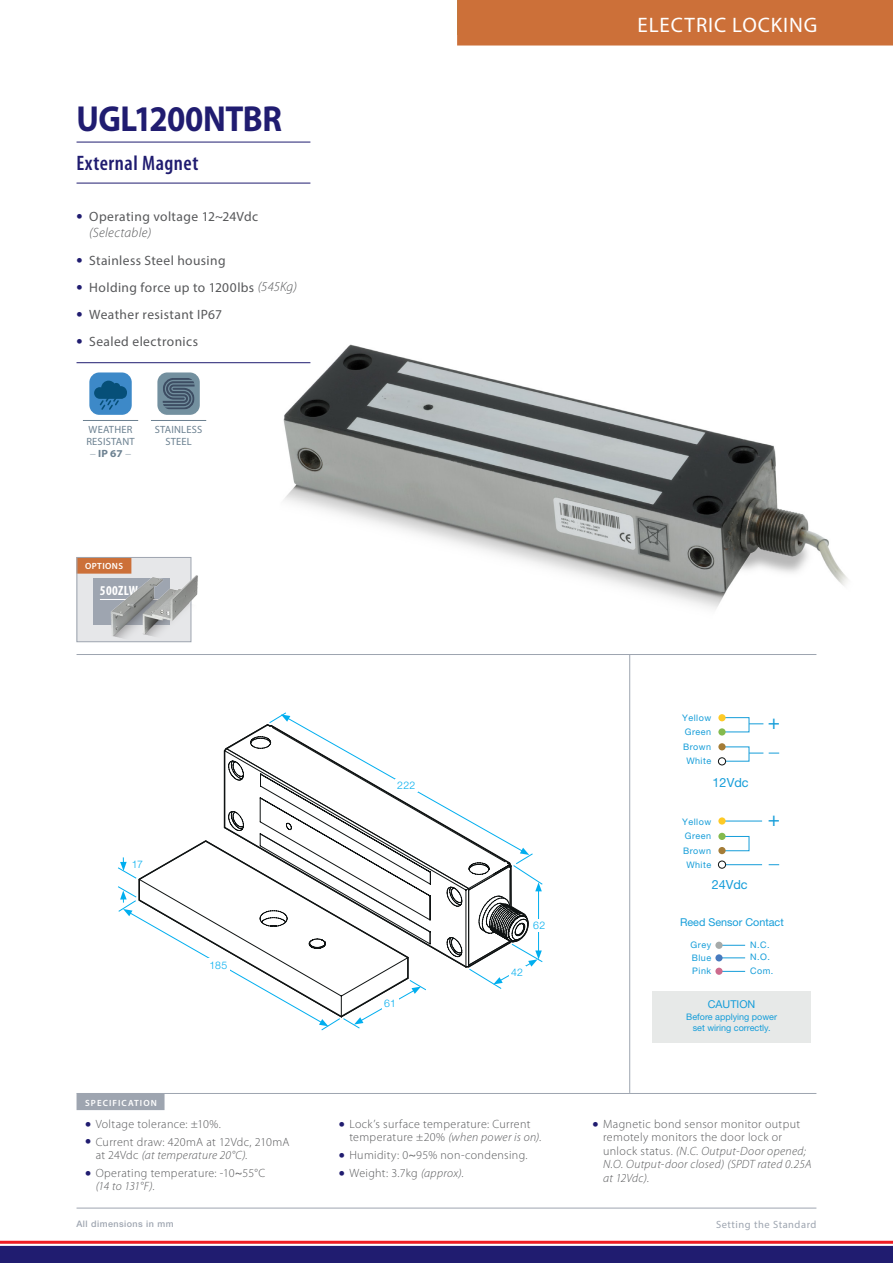
<style>
.page{position:relative;width:893px;height:1263px;background:#fff}
.page>*{position:absolute;margin:0;border:0;box-sizing:border-box;transform-origin:0 0}
.t1{font:700 36.3px "Myriad Pro";letter-spacing:-.02em;color:#201c70;scale:.91 1}
.t2{font:21px "Myriad Pro";letter-spacing:.045em;color:#fff}
.t3{font:600 condensed 21px "Myriad Pro";letter-spacing:.025em;color:#201c70}
.t4{font:20.4px "Helvetica Neue LT Std";color:#159dd9}
.t5{font:13.5px/15.8px "Myriad Pro";letter-spacing:.03em;color:#57585a}
.RelatedProd_Title{font:700 condensed 13.5px "Myriad Pro";letter-spacing:.025em;color:#fff}
.t6{font:12.6px "Helvetica Neue LT Std";color:#159dd9}
.t7{font:300 12px/13.5px "Myriad Pro";letter-spacing:.03em;color:#57585a}
.t8{font:10.8px "Helvetica Neue LT Std";color:#159dd9}
.t9{font:10.5px/12px "Myriad Pro";letter-spacing:.02em;color:#6c8191;text-align:center}
.t10{font:10.5px "Myriad Pro";letter-spacing:.05em;color:#9ea5b0}
.Diagrams_Numbers{font:300 10.5px "Helvetica Neue LT Std";letter-spacing:.025em;color:#00aeef}
.t11{font:9px/13.2px "Helvetica Neue LT Std";letter-spacing:.05em;color:#159dd9}
.t12{font:9px/10.8px "Helvetica Neue LT Std";color:#159dd9;text-align:center}
.t13{font:500 9px "Helvetica Neue LT Std";letter-spacing:.05em;color:#9ea5b0}
.SpecificationSubHead{font:600 9px "Myriad Pro";letter-spacing:.12em;color:#fff}
.SpecificationSubHead-2{font:600 9px "Myriad Pro";letter-spacing:.045em;color:#fff}
.s1{font-weight:700;font-size:18px;color:#201c70}
.s2{font-weight:300;font-style:italic}
.s3{font-weight:300}
.s4{font-weight:700;font-stretch:semi-expanded}
.s5{font-style:italic}
.s6{font-weight:400}
</style>
<div class="page">
<hr style="left:0;top:1241px;width:893px;height:3px;background:#ee1d23">
<div style="left:0;top:1246px;width:893px;height:17px;background:#201c70"></div>
<hr style="left:77px;top:1208px;width:739px;height:1px;background:#9ea5b0">
<hr style="left:77px;top:654px;width:739px;height:1px;background:#9ea5b0">
<div style="left:457px;top:0;width:436px;height:46px;background:#cc7039"></div>
<div style="left:77px;top:557px;width:114px;height:85px;background:#e6e7e9"></div>
<div style="left:77px;top:557px;width:54px;height:17px;background:#cc7039"></div>
<div style="left:77px;top:557px;width:114px;height:85px;border:1px solid #9ea5b0"></div>
<img style="left:254px;top:344px;width:594px;height:265px">
<div style="left:94px;top:578px;width:76px;height:47px;background:#9ea5b0"></div>
<hr style="left:100px;top:599px;width:64px;height:1px;background:#fff">
<div style="left:653px;top:991px;width:158px;height:52px;background:#e7e9e8"></div>
<div style="left:722px;top:836px;width:27px;height:15px;border:1px solid #159dd9"></div>
<hr style="left:722px;top:864px;width:40px;height:1px;background:#159dd9">
<hr style="left:722px;top:821px;width:40px;height:1px;background:#159dd9">
<svg style="left:723px;top:945px;width:22px;height:1px"></svg>
<svg style="left:723px;top:957px;width:22px;height:1px"></svg>
<svg style="left:723px;top:971px;width:22px;height:1px"></svg>
<svg style="left:720px;top:717px;width:59px;height:45px"></svg>
<div style="left:715px;top:968px;width:8px;height:7px;background:#cd6b8d;border-radius:50%"></div>
<div style="left:715px;top:954px;width:8px;height:7px;background:#487abe;border-radius:50%"></div>
<div style="left:715px;top:942px;width:8px;height:7px;background:#a6aaa9;border-radius:50%"></div>
<div style="left:718px;top:743px;width:8px;height:7px;background:#a47c37;border-radius:50%"></div>
<div style="left:718px;top:714px;width:8px;height:7px;background:#feca26;border-radius:50%"></div>
<div style="left:718px;top:728px;width:8px;height:7px;background:#84ba4e;border-radius:50%"></div>
<div style="left:718px;top:758px;width:8px;height:7px;background:#fff;border-radius:50%"></div>
<div style="left:718px;top:757px;width:8px;height:8px;border:1px solid #0f1313;border-radius:50%"></div>
<div style="left:718px;top:847px;width:8px;height:7px;background:#a47c37;border-radius:50%"></div>
<div style="left:718px;top:817px;width:8px;height:8px;background:#feca26;border-radius:50%"></div>
<div style="left:718px;top:833px;width:8px;height:7px;background:#84ba4e;border-radius:50%"></div>
<div style="left:718px;top:861px;width:8px;height:7px;background:#fff;border-radius:50%"></div>
<div style="left:718px;top:861px;width:8px;height:7px;border:1px solid #0f1313;border-radius:50%"></div>
<hr style="left:629px;top:655px;width:1px;height:438px;background:#9ea5b0">
<svg style="left:118px;top:712px;width:425px;height:318px"></svg>
<div style="left:531px;top:919px;width:16px;height:13px;background:#fff"></div>
<img style="left:109px;top:574px;width:89px;height:69px">
<div style="left:77px;top:1093px;width:88px;height:17px;background:#9ea5b0"></div>
<hr style="left:77px;top:1093px;width:739px;height:1px;background:#9ea5b0">
<hr style="left:77px;top:142px;width:233px;height:1px;background:#201c70">
<hr style="left:77px;top:183px;width:233px;height:1px;background:#201c70">
<hr style="left:77px;top:362px;width:233px;height:1px;background:#201c70">
<div style="left:89px;top:372px;width:43px;height:43px;background:#3d89c8;border-radius:10px"></div>
<svg style="left:94px;top:381px;width:33px;height:29px"></svg>
<hr style="left:83px;top:420px;width:55px;height:1px;background:#6c8191">
<div style="left:157px;top:372px;width:43px;height:43px;background:#73909f;border-radius:10px"></div>
<svg style="left:163px;top:378px;width:32px;height:31px"></svg>
<hr style="left:151px;top:420px;width:55px;height:1px;background:#6c8191">
<h1 class="t1" style="left:77px;top:95px;width:227px">UGL1200NTBR</h1>
<h2 class="t3" style="left:77px;top:151px;width:123px">External Magnet</h2>
<p class="t5" style="left:89px;top:209px;width:170px;text-indent:-13px"><span class="s1">•</span> Operating voltage 12~24Vdc <span class="s2">(Selectable)</span></p>
<p class="t5" style="left:77px;top:252px;width:151px"><span class="s1">•</span> Stainless Steel housing</p>
<p class="t5" style="left:77px;top:279px;width:222px"><span class="s1">•</span> Holding force up to 1200lbs <span class="s2">(545Kg)</span></p>
<p class="t5" style="left:77px;top:306px;width:147px"><span class="s1">•</span> Weather resistant IP67</p>
<p class="t5" style="left:77px;top:334px;width:123px"><span class="s1">•</span> Sealed electronics</p>
<p class="t9" style="left:86px;top:424px;width:50px">WEATHER<br>RESISTANT <span class="s3">−</span> <span class="s4">IP 67</span> <span class="s3">−</span></p>
<p class="t9" style="left:155px;top:424px;width:49px">STAINLESS<br>STEEL</p>
<p class="SpecificationSubHead-2" style="left:85px;top:560px;width:39px">OPTIONS</p>
<p class="RelatedProd_Title" style="left:100px;top:582px;width:39px">500ZLW</p>
<h2 class="t2" style="left:637px;top:12px;width:166px">Electric Locking</h2>
<p class="Diagrams_Numbers" style="left:132px;top:858px;width:13px">17</p>
<p class="Diagrams_Numbers" style="left:210px;top:958px;width:19px">185</p>
<p class="SpecificationSubHead" style="left:85px;top:1097px;width:73px">SPECIFICATION</p>
<p class="t7" style="left:85px;top:1117px;width:137px"><span class="s1">•</span> Voltage tolerance: ±10%.</p>
<p class="t7" style="left:96px;top:1135px;width:195px;text-indent:-11px"><span class="s1">•</span> Current draw: 420mA at 12Vdc, 210mA at 24Vdc <span class="s5">(at temperature 20°C)</span>.</p>
<p class="t7" style="left:96px;top:1166px;width:171px;text-indent:-11px"><span class="s1">•</span> Operating temperature: -10<span class="s6">~</span>55°C <span class="s5">(14 to 131°F)</span>.</p>
<p class="t11" style="left:682px;top:710px;width:30px;line-height:14px">Yellow<br>Green</p>
<p class="t11" style="left:683px;top:740px;width:29px;line-height:14px;text-align:center">Brown<br>White</p>
<p class="Diagrams_Numbers" style="left:397px;top:779px;width:20px">222</p>
<p class="t6" style="left:713px;top:775px;width:37px">12Vdc</p>
<p class="t11" style="left:682px;top:815px;width:30px">Yellow</p>
<p class="t11" style="left:683px;top:827px;width:29px;line-height:15.8px">Green<br>Brown</p>
<p class="t11" style="left:686px;top:858px;width:26px">White</p>
<p class="t4" style="left:768px;top:709px;width:14px">+</p>
<p class="t4" style="left:768px;top:806px;width:14px">+</p>
<p class="Diagrams_Numbers" style="left:384px;top:997px;width:13px">61</p>
<p class="Diagrams_Numbers" style="left:533px;top:919px;width:14px">62</p>
<p class="Diagrams_Numbers" style="left:511px;top:966px;width:13px">42</p>
<p class="t7" style="left:349px;top:1117px;width:193px;text-indent:-11px"><span class="s1">•</span> Lock’s surface temperature: Current temperature ±20% <span class="s5">(when power is on)</span>.</p>
<p class="t7" style="left:339px;top:1148px;width:190px"><span class="s1">•</span> Humidity: 0<span class="s6">~</span>95% non-condensing.</p>
<p class="t7" style="left:339px;top:1166px;width:126px"><span class="s1">•</span> Weight: 3.7kg <span class="s5">(approx)</span>.</p>
<p class="t6" style="left:712px;top:877px;width:37px">24Vdc</p>
<p class="t8" style="left:680px;top:915px;width:105px">Reed Sensor Contact</p>
<p class="t11" style="left:691px;top:937px;width:22px;text-align:justify">Grey Blue Pink</p>
<p class="t11" style="left:750px;top:938px;width:21px;line-height:12.1px">N.C.<br>N.O.</p>
<p class="t11" style="left:750px;top:963px;width:25px">Com.</p>
<p class="t8" style="left:708px;top:997px;width:49px">CAUTION</p>
<p class="t12" style="left:686px;top:1011px;width:92px">Before applying power set wiring correctly.</p>
<p class="t7" style="left:603px;top:1117px;width:210px;text-indent:-11px"><span class="s1">•</span> Magnetic bond sensor monitor output remotely monitors the door lock or unlock status. <span class="s5">(N.C. Output-Door opened; N.O. Output-door closed) (SPDT rated 0.25A at 12Vdc)</span>.</p>
<p class="t13" style="left:77px;top:1218px;width:99px">All dimensions in mm</p>
<p class="t10" style="left:716px;top:1218px;width:102px">Setting the Standard</p>
</div>
